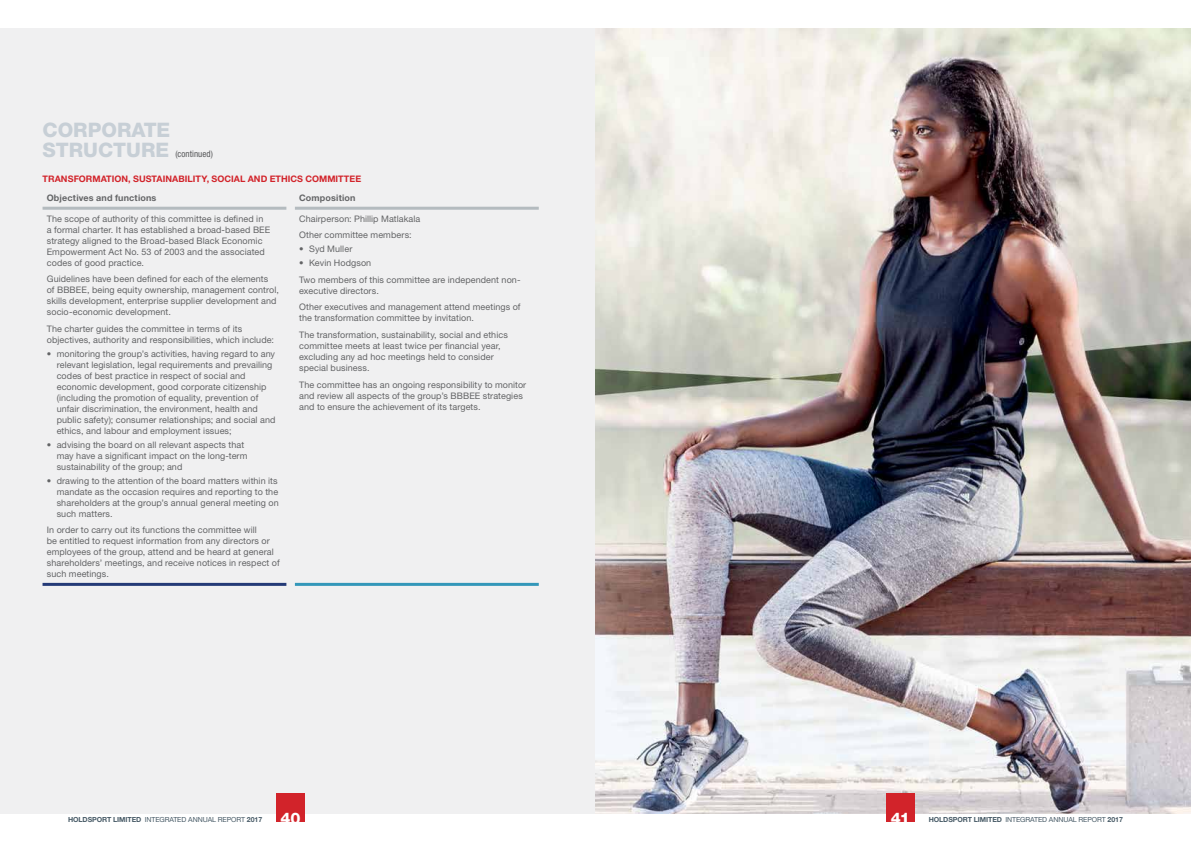
<style>
.page{position:relative;width:1191px;height:842px;background:#fff}
.page>*{position:absolute;margin:0;border:0;box-sizing:border-box;transform-origin:0 0}
.t1{font:800 20px/20px "Helvetica Neue LT Std";color:#c7cfd6}
.t2{font:800 16px "Helvetica Neue LT Std";color:#fff}
.t3{font:9px/11px "Helvetica Neue LT Std";letter-spacing:.01em;color:#636466}
.t4{font:700 9px "Helvetica Neue LT Std";letter-spacing:.005em;color:#d2232a}
.t5{font:700 9px "Helvetica Neue LT Std";letter-spacing:.02em;color:#636466}
.t6{font:condensed 9px "Helvetica Neue LT Std";letter-spacing:.005em;color:#58595b}
.t7{font:7px "Helvetica Neue LT Std";letter-spacing:-.01em;color:#475a66}
.s1{font-weight:700}
</style>
<div class="page">
<div style="left:0;top:28px;width:595px;height:786px;background:#f0f0f1"></div>
<hr style="left:43px;top:207px;width:243px;height:3px;background:#b4bbbf">
<hr style="left:295px;top:207px;width:244px;height:3px;background:#b4bbbf">
<hr style="left:43px;top:583px;width:243px;height:3px;background:#243a77">
<hr style="left:295px;top:583px;width:244px;height:3px;background:#3397b9">
<img style="left:595px;top:28px;width:596px;height:785px">
<div style="left:886px;top:794px;width:28px;height:28px;background:#d2232a"></div>
<div style="left:276px;top:794px;width:29px;height:28px;background:#d2232a"></div>
<h1 class="t1" style="left:43px;top:120px;width:129px">CORPORATE<br>STRUCTURE</h1>
<p class="t6" style="left:175px;top:148px;width:39px">(continued)</p>
<p class="t4" style="left:43px;top:173px;width:320px">TRANSFORMATION, SUSTAINABILITY, SOCIAL AND ETHICS COMMITTEE</p>
<p class="t5" style="left:47px;top:192px;width:111px">Objectives and functions</p>
<p class="t5" style="left:299px;top:192px;width:58px">Composition</p>
<p class="t3" style="left:47px;top:213px;width:225px">The scope of authority of this committee is defined in a formal charter. It has established a broad-based BEE strategy aligned to the Broad-based Black Economic Empowerment Act No. 53 of 2003 and the associated codes of good practice.</p>
<p class="t3" style="left:47px;top:274px;width:234px">Guidelines have been defined for each of the elements<br>of BBBEE, being equity ownership, management control, skills development, enterprise supplier development and socio-economic development.</p>
<p class="t3" style="left:47px;top:323px;width:229px">The charter guides the committee in terms of its objectives, authority and responsibilities, which include:</p>
<p class="t3" style="left:57px;top:348px;width:220px;text-indent:-10px">• monitoring the group’s activities, having regard to any relevant legislation, legal requirements and prevailing codes of best practice in respect of social and economic development, good corporate citizenship (including the promotion of equality, prevention of unfair discrimination, the environment, health and public safety); consumer relationships; and social and ethics, and labour and employment issues;</p>
<p class="t3" style="left:57px;top:439px;width:192px;text-indent:-10px">• advising the board on all relevant aspects that may have a significant impact on the long-term sustainability of the group; and</p>
<p class="t3" style="left:57px;top:475px;width:224px;text-indent:-10px">• drawing to the attention of the board matters within its mandate as the occasion requires and reporting to the shareholders at the group’s annual general meeting on such matters.</p>
<p class="t3" style="left:47px;top:524px;width:234px">In order to carry out its functions the committee will<br>be entitled to request information from any directors or employees of the group, attend and be heard at general shareholders’ meetings, and receive notices in respect of such meetings.</p>
<p class="t3" style="left:299px;top:210px;width:123px;line-height:16.7px">Chairperson: Phillip Matlakala<br>Other committee members:</p>
<p class="t3" style="left:299px;top:243px;width:55px">• Syd Muller</p>
<p class="t3" style="left:299px;top:254px;width:223px;line-height:16.7px">• Kevin Hodgson<br>Two members of this committee are independent non-</p>
<p class="t3" style="left:299px;top:282px;width:223px;line-height:16.7px">executive directors.<br>Other executives and management attend meetings of</p>
<p class="t3" style="left:299px;top:310px;width:210px;line-height:16.7px">the transformation committee by invitation.<br>The transformation, sustainability, social and ethics</p>
<p class="t3" style="left:299px;top:340px;width:203px">committee meets at least twice per financial year, excluding any ad hoc meetings held to consider special business.</p>
<p class="t3" style="left:299px;top:379px;width:229px">The committee has an ongoing responsibility to monitor and review all aspects of the group’s BBBEE strategies and to ensure the achievement of its targets.</p>
<p class="t7" style="left:68px;top:815px;width:196px"><span class="s1">HOLDSPORT LIMITED</span> INTEGRATED ANNUAL REPORT <span class="s1">2017</span></p>
<h2 class="t2" style="left:281px;top:808px;width:22px">40</h2>
<h2 class="t2" style="left:891px;top:808px;width:20px">41</h2>
<p class="t7" style="left:928px;top:815px;width:196px"><span class="s1">HOLDSPORT LIMITED</span> INTEGRATED ANNUAL REPORT <span class="s1">2017</span></p>
</div>
